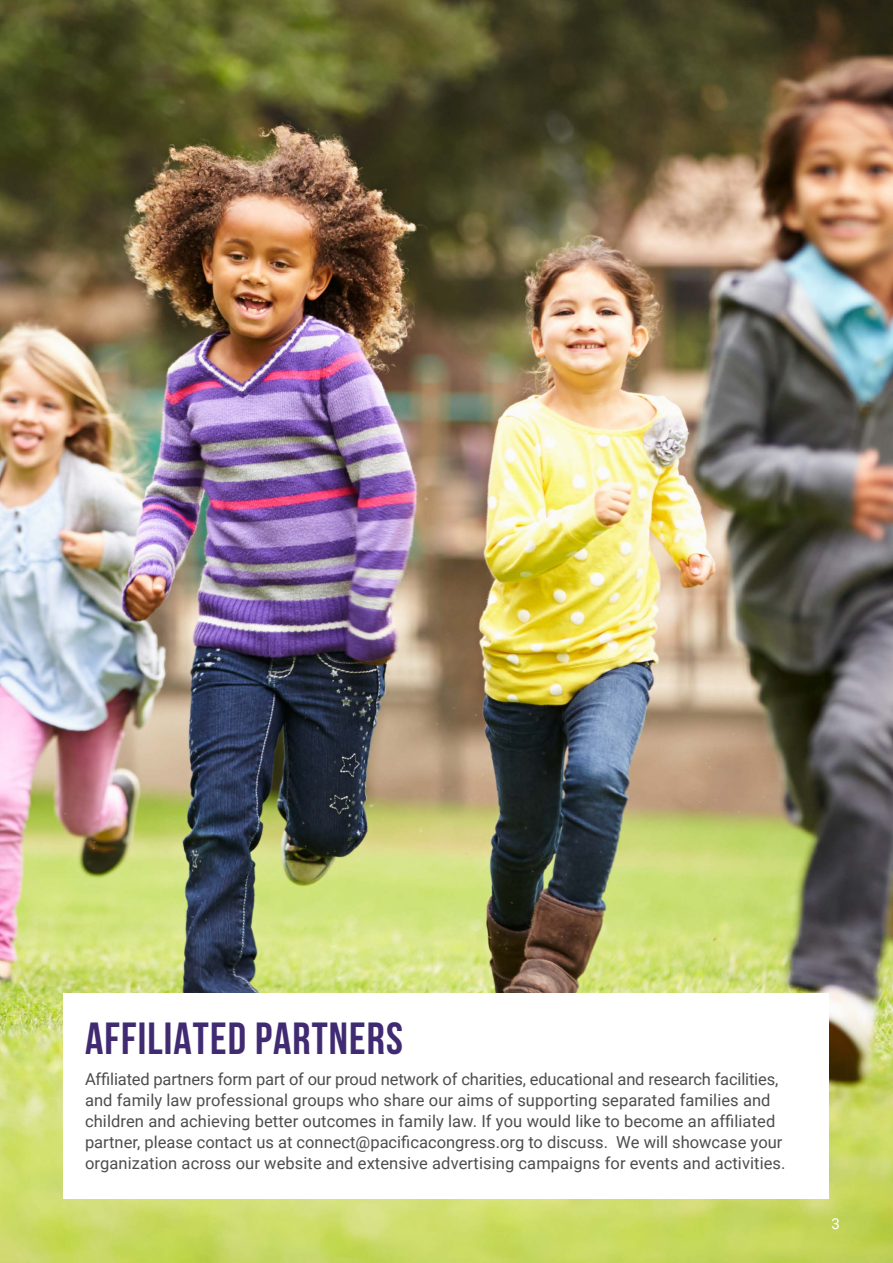
<style>
.page{position:relative;width:893px;height:1263px;background:#fff}
.page>*{position:absolute;margin:0;border:0;box-sizing:border-box;transform-origin:0 0}
.t1{font:700 45px "Bebas Neue";letter-spacing:.025em;color:#402a72}
.t2{font:16.5px/21px "Roboto";letter-spacing:.005em;color:#4d4d4f}
.t3{font:15px "Roboto";color:#fff}
</style>
<div class="page">
<img style="left:0;top:0;width:893px;height:1263px">
<div style="left:64px;top:993px;width:765px;height:206px;background:#fff"></div>
<h1 class="t1" style="left:85px;top:1014px;width:319px">AFFILIATED PARTNERS</h1>
<p class="t2" style="left:85px;top:1068px;width:702px">Affiliated partners form part of our proud network of charities, educational and research facilities, and family law professional groups who share our aims of supporting separated families and children and achieving better outcomes in family law. If you would like to become an affiliated partner, please contact us at connect@pacificacongress.org to discuss. We will showcase your organization across our website and extensive advertising campaigns for events and activities.</p>
<p class="t3" style="left:831px;top:1213px;width:10px">3</p>
</div>
